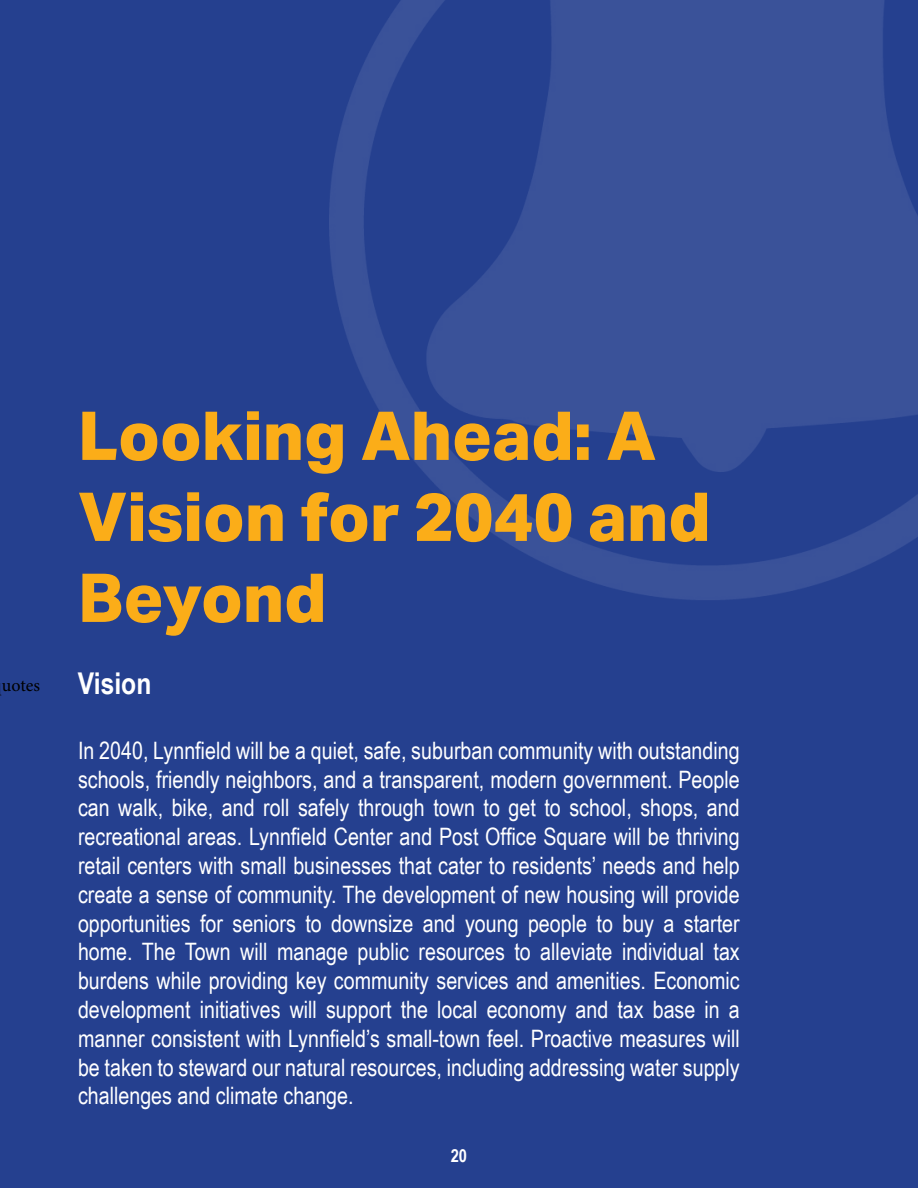
<style>
.page{position:relative;width:918px;height:1188px;background:#25408f}
.page>*{position:absolute;margin:0;border:0;box-sizing:border-box;transform-origin:0 0}
.t1{font:800 67.5px/81px "Aktiv Grotesk Arbc";color:#fbad18}
.t2{font:700 30px "Arial Narrow";color:#fff}
.t3{font:24px/28.8px "Arial Narrow";color:#fff;text-align:justify}
.t4{font:18px "Minion Pro";letter-spacing:-.005em;color:#000}
.t5{font:700 18px "Arial Narrow";color:#fff}
</style>
<div class="page">
<img style="left:329px;top:0;width:589px;height:600px">
<p class="t4" style="left:2px;top:674px;width:40px">uotes</p>
<h1 class="t1" style="left:78px;top:396px;width:634px">Looking Ahead: A<br>Vision for 2040 and<br>Beyond</h1>
<p class="t2" style="left:78px;top:661px;width:75px">Vision</p>
<p class="t3" style="left:78px;top:735px;width:663px">In 2040, Lynnfield will be a quiet, safe, suburban community with outstanding schools, friendly neighbors, and a transparent, modern government. People can walk, bike, and roll safely through town to get to school, shops, and recreational areas. Lynnfield Center and Post Office Square will be thriving retail centers with small businesses that cater to residents’ needs and help create a sense of community. The development of new housing will provide opportunities for seniors to downsize and young people to buy a starter home. The Town will manage public resources to alleviate individual tax burdens while providing key community services and amenities. Economic development initiatives will support the local economy and tax base in a manner consistent with Lynnfield’s small-town feel. Proactive measures will be taken to steward our natural resources, including addressing water supply challenges and climate change.</p>
<p class="t5" style="left:451px;top:1142px;width:18px">20</p>
</div>
